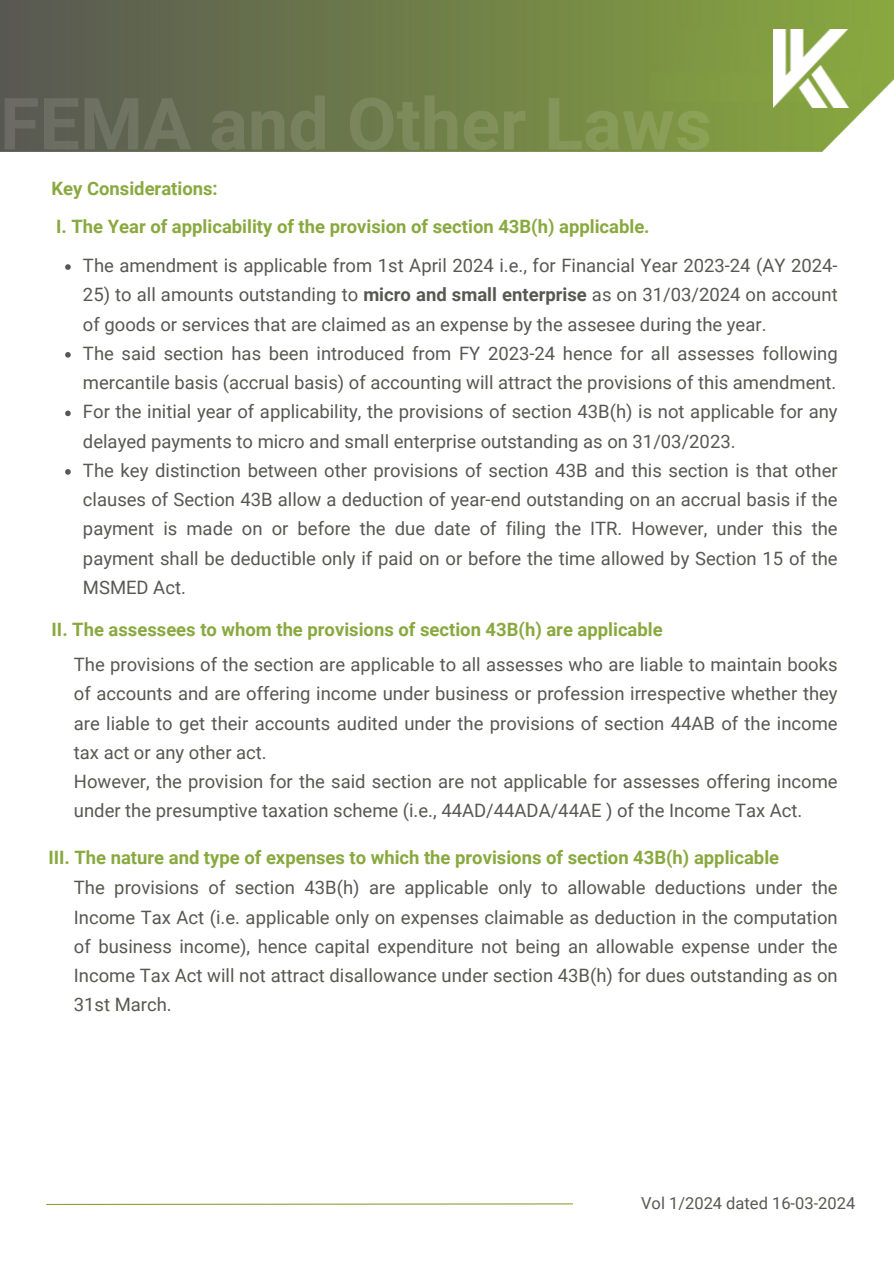
<style>
.page{position:relative;width:894px;height:1264px;background:#fff}
.page>*{position:absolute;margin:0;border:0;box-sizing:border-box;transform-origin:0 0}
.t1{font:18.45px/29.2px "Roboto";color:#585852}
.t2{font:700 18.45px "Roboto";color:#89a93f}
.t3{font:16.5px "Roboto";color:#585852}
.s1{font-weight:700}
</style>
<div class="page">
<img style="left:0;top:0;width:893px;height:152px">
<img style="left:773px;top:30px;width:75px;height:77px">
<svg style="left:46px;top:1203px;width:527px;height:2px"></svg>
<svg style="left:65px;top:264px;width:6px;height:6px"></svg>
<svg style="left:65px;top:352px;width:6px;height:5px"></svg>
<svg style="left:65px;top:410px;width:6px;height:6px"></svg>
<svg style="left:65px;top:469px;width:6px;height:5px"></svg>
<h2 class="t2" style="left:52px;top:177px;width:168px">Key Considerations:</h2>
<h2 class="t2" style="left:56px;top:216px;width:594px">I. The Year of applicability of the provision of section 43B(h) applicable.</h2>
<p class="t1" style="left:83px;top:251px;width:756px">The amendment is applicable from 1st April 2024 i.e., for Financial Year 2023-24 (AY 2024-</p>
<p class="t1" style="left:83px;top:280px;width:756px">25) to all amounts outstanding to <span class="s1">micro and small enterprise</span> as on 31/03/2024 on account of goods or services that are claimed as an expense by the assesee during the year.</p>
<p class="t1" style="left:83px;top:339px;width:756px">The said section has been introduced from FY 2023-24 hence for all assesses following mercantile basis (accrual basis) of accounting will attract the provisions of this amendment.</p>
<p class="t1" style="left:83px;top:397px;width:756px">For the initial year of applicability, the provisions of section 43B(h) is not applicable for any delayed payments to micro and small enterprise outstanding as on 31/03/2023.</p>
<p class="t1" style="left:83px;top:456px;width:756px;text-align:justify">The key distinction between other provisions of section 43B and this section is that other clauses of Section 43B allow a deduction of year-end outstanding on an accrual basis if the payment is made on or before the due date of filing the ITR. However, under this the payment shall be deductible only if paid on or before the time allowed by Section 15 of the MSMED Act.</p>
<h2 class="t2" style="left:52px;top:619px;width:612px">II. The assessees to whom the provisions of section 43B(h) are applicable</h2>
<p class="t1" style="left:74px;top:650px;width:765px">The provisions of the section are applicable to all assesses who are liable to maintain books of accounts and are offering income under business or profession irrespective whether they are liable to get their accounts audited under the provisions of section 44AB of the income tax act or any other act.<br>However, the provision for the said section are not applicable for assesses offering income under the presumptive taxation scheme (i.e., 44AD/44ADA/44AE ) of the Income Tax Act.</p>
<h2 class="t2" style="left:48px;top:846px;width:732px">III. The nature and type of expenses to which the provisions of section 43B(h) applicable</h2>
<h3 class="t1" style="left:74px;top:873px;width:765px;text-align:justify">The provisions of section 43B(h) are applicable only to allowable deductions under the Income Tax Act (i.e. applicable only on expenses claimable as deduction in the computation of business income), hence capital expenditure not being an allowable expense under the Income Tax Act will not attract disallowance under section 43B(h) for dues outstanding as on 31st March.</h3>
<h1 class="t3" style="left:641px;top:1193px;width:216px">Vol 1/2024 dated 16-03-2024</h1>
</div>
